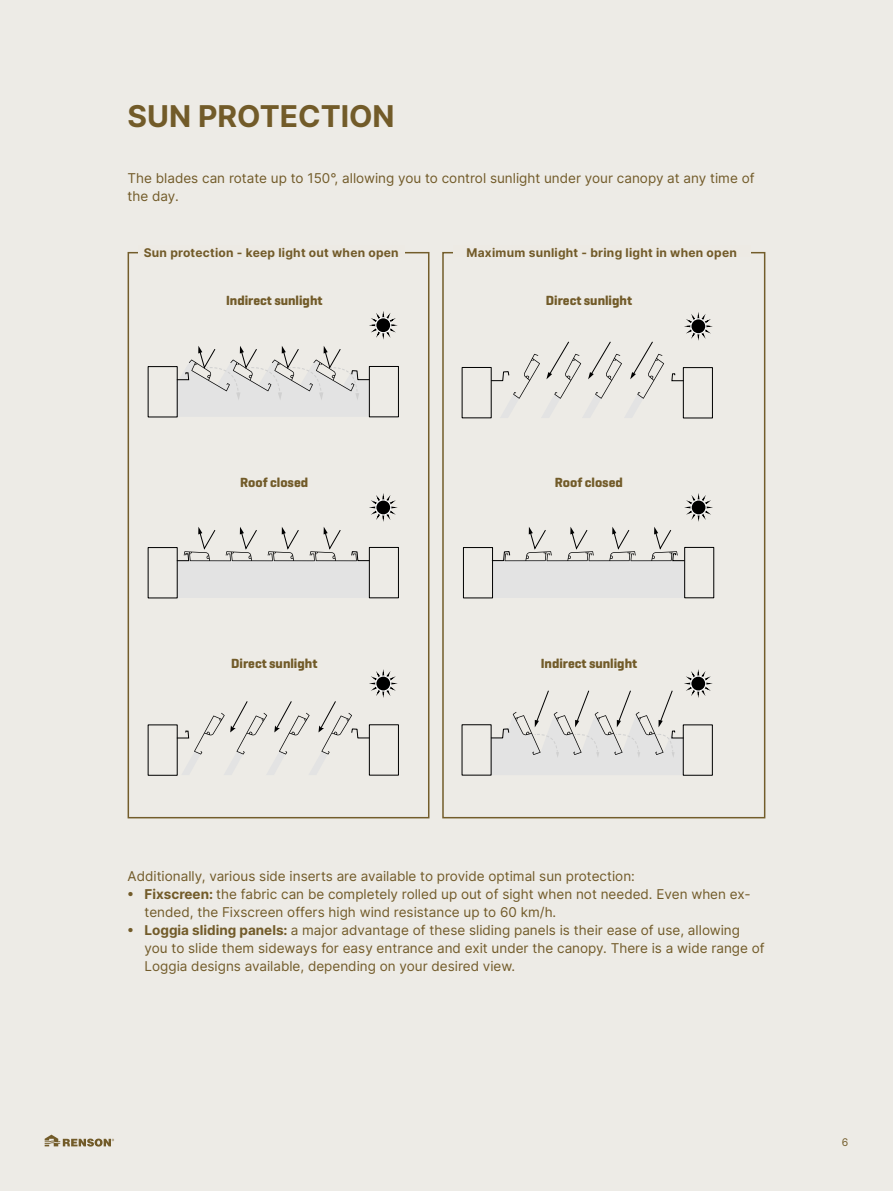
<style>
.page{position:relative;width:893px;height:1191px;background:#edebe6}
.page>*{position:absolute;margin:0;border:0;box-sizing:border-box;transform-origin:0 0}
.t1{font:700 30px "Inter";color:#725b29}
.t2{font:13.5px/18px "Inter";color:#725b29}
.t3{font:700 13.5px "Geogrotesque";color:#725b29}
.t4{font:700 12px "Inter";letter-spacing:.02em;color:#725b29}
.t5{font:10.5px "Inter";color:#725b29}
.s1{font-weight:700}
</style>
<div class="page">
<svg style="left:45px;top:1134px;width:69px;height:12px"></svg>
<div style="left:369px;top:366px;width:30px;height:51px;border:1px solid #000"></div>
<svg style="left:176px;top:311px;width:221px;height:106px"></svg>
<div style="left:376px;top:318px;width:15px;height:15px;background:#000;border-radius:50%"></div>
<div style="left:375px;top:317px;width:16px;height:16px;border:1px solid #fff;border-radius:50%"></div>
<div style="left:369px;top:724px;width:30px;height:51px;border:1px solid #000"></div>
<svg style="left:176px;top:669px;width:221px;height:106px"></svg>
<div style="left:376px;top:676px;width:15px;height:15px;background:#000;border-radius:50%"></div>
<div style="left:375px;top:675px;width:16px;height:16px;border:1px solid #fff;border-radius:50%"></div>
<div style="left:177px;top:560px;width:192px;height:38px;background:#e3e3e3"></div>
<div style="left:369px;top:547px;width:30px;height:51px;border:1px solid #000"></div>
<svg style="left:176px;top:493px;width:221px;height:68px"></svg>
<div style="left:683px;top:367px;width:30px;height:51px;border:1px solid #000"></div>
<svg style="left:671px;top:373px;width:13px;height:8px"></svg>
<svg style="left:491px;top:341px;width:173px;height:77px"></svg>
<svg style="left:684px;top:312px;width:28px;height:29px"></svg>
<div style="left:691px;top:319px;width:15px;height:15px;background:#000;border-radius:50%"></div>
<div style="left:690px;top:318px;width:16px;height:16px;border:1px solid #fff;border-radius:50%"></div>
<div style="left:492px;top:560px;width:193px;height:38px;background:#e3e3e3"></div>
<div style="left:463px;top:547px;width:30px;height:51px;border:1px solid #000"></div>
<div style="left:684px;top:547px;width:30px;height:51px;border:1px solid #000"></div>
<svg style="left:491px;top:493px;width:221px;height:68px"></svg>
<div style="left:683px;top:724px;width:30px;height:51px;border:1px solid #000"></div>
<svg style="left:491px;top:669px;width:221px;height:106px"></svg>
<div style="left:128px;top:252px;width:301px;height:566px;border:2px solid #735d2b"></div>
<div style="left:442px;top:252px;width:323px;height:566px;border:2px solid #735d2b"></div>
<div style="left:138px;top:245px;width:266px;height:12px;background:#edeae4"></div>
<div style="left:453px;top:245px;width:297px;height:12px;background:#edeae4"></div>
<h1 class="t1" style="left:128px;top:94px;width:269px">SUN PROTECTION</h1>
<p class="t2" style="left:128px;top:169px;width:629px">The blades can rotate up to 150°, allowing you to control sunlight under your canopy at any time of the day.</p>
<p class="t4" style="left:144px;top:244px;width:256px">Sun protection - keep light out when open</p>
<p class="t4" style="left:466px;top:244px;width:272px">Maximum sunlight - bring light in when open</p>
<p class="t3" style="left:226px;top:292px;width:98px">Indirect sunlight</p>
<p class="t3" style="left:546px;top:292px;width:88px">Direct sunlight</p>
<p class="t3" style="left:240px;top:473px;width:69px">Roof closed</p>
<p class="t3" style="left:555px;top:473px;width:69px">Roof closed</p>
<p class="t3" style="left:231px;top:655px;width:88px">Direct sunlight</p>
<p class="t3" style="left:541px;top:655px;width:98px">Indirect sunlight</p>
<p class="t2" style="left:128px;top:866px;width:509px">Additionally, various side inserts are available to provide optimal sun protection:</p>
<p class="t2" style="left:145px;top:884px;width:608px;text-indent:-17px"><span class="s1">• Fixscreen:</span> the fabric can be completely rolled up out of sight when not needed. Even when ex&shy;tended, the Fixscreen offers high wind resistance up to 60 km/h.</p>
<p class="t2" style="left:145px;top:920px;width:622px;text-indent:-17px"><span class="s1">• Loggia sliding panels:</span> a major advantage of these sliding panels is their ease of use, allowing you to slide them sideways for easy entrance and exit under the canopy. There is a wide range of<br>Loggia designs available, depending on your desired view.</p>
<p class="t5" style="left:842px;top:1134px;width:8px">6</p>
</div>
